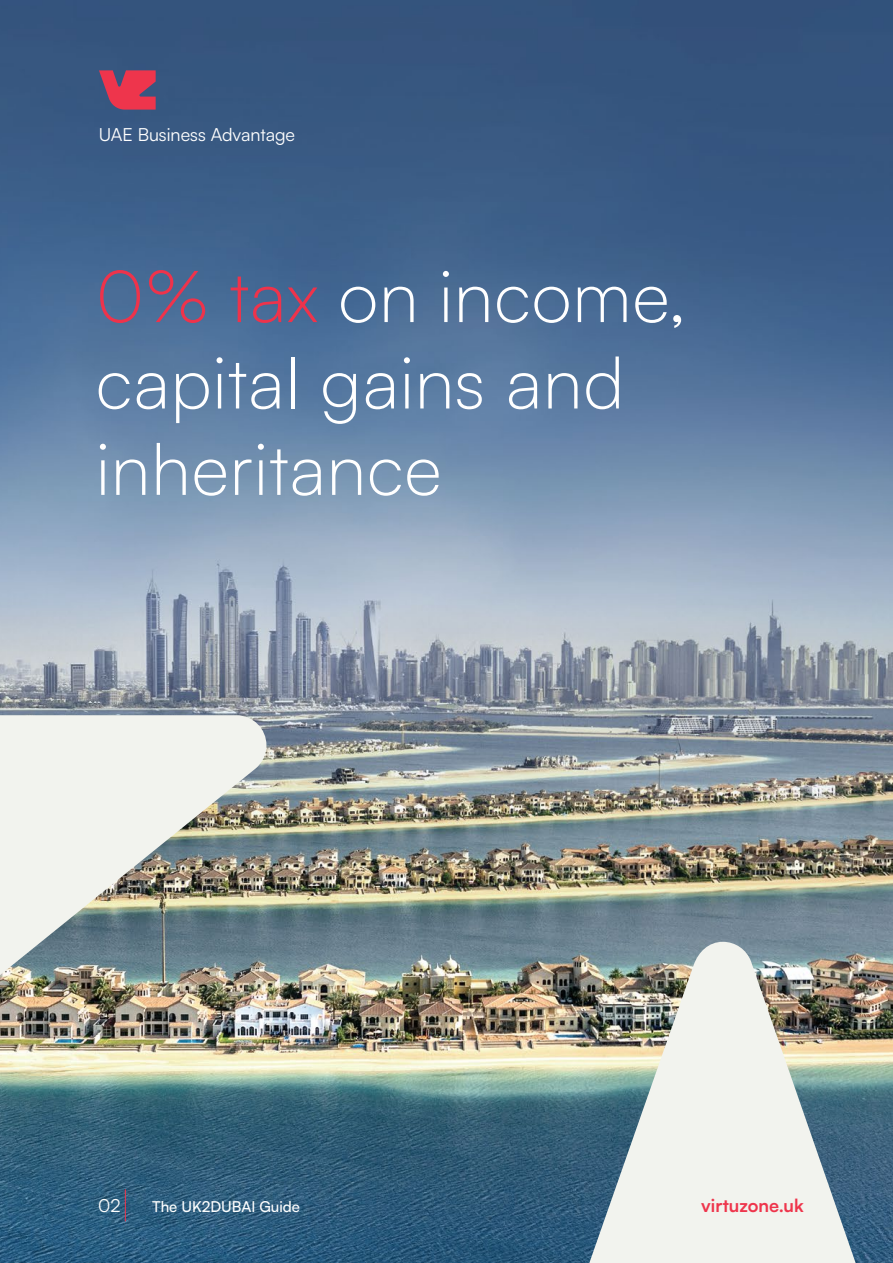
<style>
.page{position:relative;width:893px;height:1263px;background:#fff}
.page>*{position:absolute;margin:0;border:0;box-sizing:border-box;transform-origin:0 0}
.t1{font:300 72px/86.4px "Satoshi";letter-spacing:.01em;color:#fff}
.t2{font:18px "Satoshi";color:#fff}
.t3{font:700 18px "Satoshi";color:#ee354c}
.t4{font:500 15px "Satoshi";color:#fff}
.s1{color:#ee334b}
</style>
<div class="page">
<img style="left:0;top:0;width:893px;height:1263px">
<hr style="left:125px;top:1189px;width:1px;height:32px;background:#ee354d">
<svg style="left:99px;top:70px;width:57px;height:40px;background:#bc3e5a"></svg>
<p class="t2" style="left:99px;top:123px;width:198px">UAE Business Advantage</p>
<p class="t1" style="left:96px;top:251px;width:592px"><span class="s1">0% tax</span> on income, capital gains and inheritance</p>
<p class="t2" style="left:98px;top:1193px;width:24px">02</p>
<p class="t4" style="left:152px;top:1196px;width:149px">The UK2DUBAI Guide</p>
<p class="t3" style="left:701px;top:1192px;width:104px">virtuzone.uk</p>
</div>
